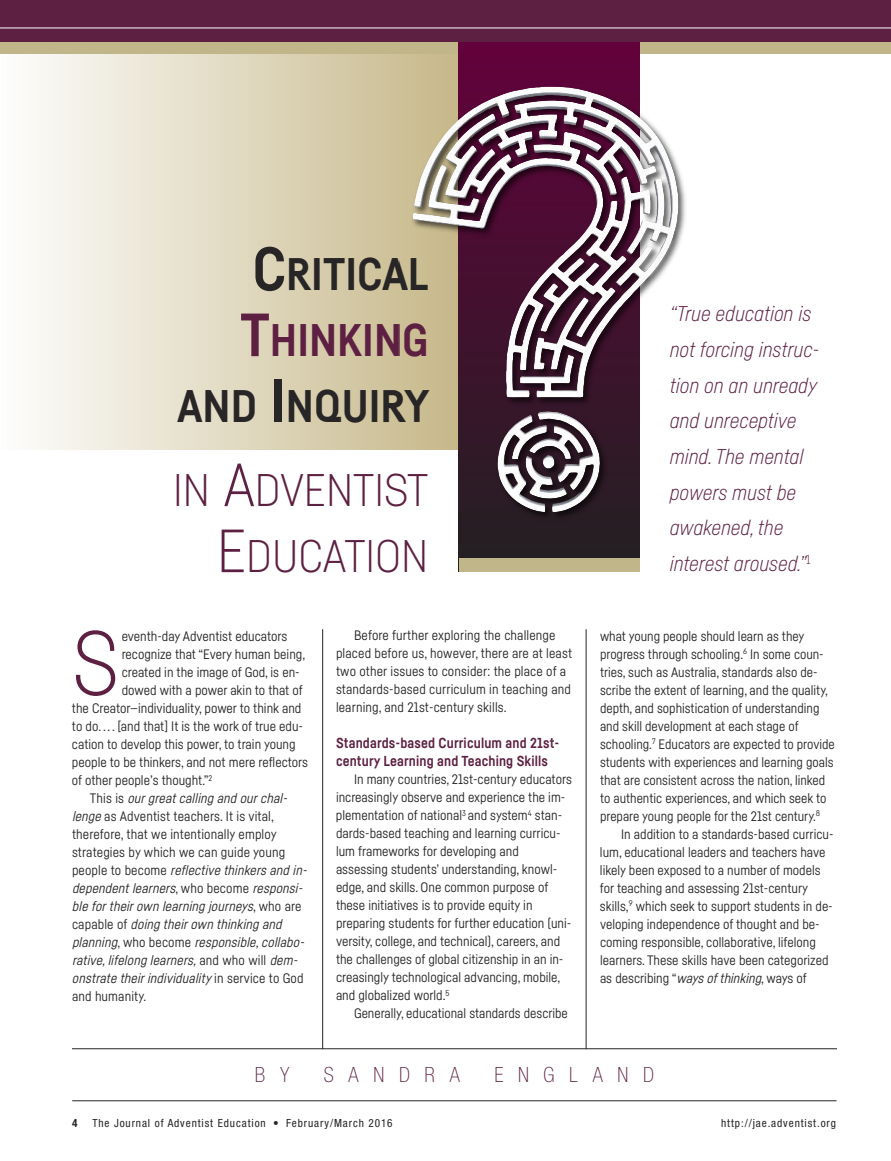
<style>
.page{position:relative;width:891px;height:1161px;background:#fff}
.page>*{position:absolute;margin:0;border:0;box-sizing:border-box;transform-origin:0 0}
.t1{font:300 89.55px "Fabrikat";color:#5e2042}
.t2{font:700 45px/66px "Fabrikat";color:#272526;text-align:right}
.t3{font:300 45px/66px "Fabrikat";color:#5e2042;text-align:right}
.t4{font:italic 300 21px/35.7px "Fabrikat";color:#5e2042}
.t5{font:100 condensed 21px "Helvetica Neue";letter-spacing:.7em;color:#5e2042}
.t6{font:700 14.25px/18px "Fabrikat";letter-spacing:.01em;color:#5e2042}
.t7{font:13.5px/18px "Fabrikat";color:#272526}
.t8{font:italic 13.5px "Fabrikat";color:#272526}
.t9{font:condensed 11.25px "Helvetica Neue";letter-spacing:.08em;color:#272526}
.t10{font:700 condensed 11.25px "Helvetica Neue";color:#272526}
.s1{font-size:60px}
.s2{font-size:60px;color:#5e2042}
.s3{color:#5e2042}
.s4{font-style:normal}
.s5{font-style:italic}
</style>
<div class="page">
<div style="left:1px;top:48px;width:466px;height:402px;background:linear-gradient(to right,#fefdfd,#c5b787)"></div>
<div style="left:0;top:40px;width:891px;height:14px;background:#c1b58a"></div>
<div style="left:459px;top:25px;width:181px;height:547px;background:#62023b"></div>
<hr style="left:322px;top:629px;width:1px;height:420px;background:#272526">
<hr style="left:586px;top:629px;width:1px;height:420px;background:#272526">
<hr style="left:72px;top:1101px;width:765px;height:1px;background:#272526">
<hr style="left:72px;top:1049px;width:765px;height:1px;background:#272526">
<div style="left:0;top:0;width:891px;height:41px;background:#5e2042"></div>
<img style="left:399px;top:67px;width:287px;height:505px">
<img style="left:519px;top:178px;width:148px;height:213px">
<div style="left:459px;top:558px;width:181px;height:14px;background:#c1b58a"></div>
<hr style="left:0;top:28px;width:891px;height:1px;background:#fff">
<h2 class="t2" style="left:177px;top:245px;width:254px"><span class="s1">C</span>RITICAL<br><span class="s2">T</span><span class="s3">HINKING<br></span>AND <span class="s1">I</span>NquIRy</h2>
<h2 class="t3" style="left:173px;top:461px;width:257px">IN <span class="s1">A</span>DVENTIST<br><span class="s1">E</span>DUCATION</h2>
<h1 class="t1" style="left:72px;top:632px;width:49px">S</h1>
<p class="t7" style="left:122px;top:628px;width:167px">eventh-day adventist educators</p>
<p class="t7" style="left:122px;top:646px;width:185px">recognize that “Every human being,</p>
<p class="t7" style="left:122px;top:664px;width:180px">created in the image of god, is en-</p>
<p class="t7" style="left:122px;top:682px;width:183px">dowed with a power akin to that of</p>
<p class="t7" style="left:72px;top:700px;width:231px">the Creator—individuality, power to think and</p>
<p class="t7" style="left:72px;top:718px;width:233px">to do. . . . [and that] it is the work of true edu-</p>
<p class="t7" style="left:72px;top:736px;width:225px">cation to develop this power, to train young</p>
<p class="t7" style="left:72px;top:754px;width:238px">people to be thinkers, and not mere reflectors</p>
<p class="t7" style="left:72px;top:772px;width:142px">of other people’s thought.”<sup>2</sup></p>
<p class="t8" style="left:90px;top:793px;width:201px"><span class="s4">t h i s i s</span> our great calling and our chal-</p>
<p class="t7" style="left:72px;top:808px;width:204px"><span class="s5">lenge</span>as adventist teachers. it is vital,</p>
<p class="t7" style="left:72px;top:826px;width:206px">therefore, that we intentionally employ</p>
<p class="t7" style="left:72px;top:844px;width:215px">strategies by which we can guide young</p>
<p class="t8" style="left:72px;top:865px;width:239px"><span class="s4">p e o p l e t o b e c o m e</span> reflective thinkers and in-</p>
<p class="t8" style="left:72px;top:883px;width:234px">dependent learners<span class="s4">, w h o b e c o m e</span> responsi-</p>
<p class="t8" style="left:72px;top:901px;width:231px">ble for their own learning journeys<span class="s4">, w h o a r e</span></p>
<p class="t8" style="left:72px;top:919px;width:214px"><span class="s4">c a p a b l e o f</span> doing their own thinking and</p>
<p class="t8" style="left:72px;top:937px;width:236px">planning<span class="s4">, w h o b e c o m e</span> responsible, collabo-</p>
<p class="t8" style="left:72px;top:955px;width:229px">rative, lifelong learners, <span class="s4">a n d w h o w i l l</span> dem-</p>
<p class="t8" style="left:72px;top:973px;width:233px">onstrate their individuality <span class="s4">i n s e r v i c e t o g o d</span></p>
<p class="t7" style="left:72px;top:988px;width:76px">and humanity.</p>
<p class="t7" style="left:336px;top:628px;width:238px;text-indent:18px">Before further exploring the challenge placed before us, however, there are at least two other issues to consider: the place of a standards-based curriculum in teaching and learning, and 21st-century skills.</p>
<p class="t6" style="left:336px;top:736px;width:225px">Standards-based Curriculum and 21st&shy;century Learning and Teaching Skills</p>
<p class="t7" style="left:336px;top:772px;width:237px;text-indent:18px">in many countries, 21st-century educators increasingly observe and experience the im&shy;plementation of national<sup>3</sup> and system<sup>4</sup> stan&shy;dards-based teaching and learning curricu&shy;lum frameworks for developing and assessing students’ understanding, knowl&shy;edge, and skills. One common purpose of these initiatives is to provide equity in preparing students for further education (uni&shy;versity, college, and technical), careers, and the challenges of global citizenship in an in&shy;creasingly technological advancing, mobile, and globalized world.<sup>5</sup></p>
<p class="t7" style="left:354px;top:1006px;width:215px">generally, educational standards describe</p>
<h3 class="t4" style="left:670px;top:298px;width:151px">“True education is not forcing instruc&shy;tion on an unready and unreceptive mind. The mental powers must be awakened, the interest aroused.”<sup>1</sup></h3>
<p class="t7" style="left:600px;top:628px;width:236px">what young people should learn as they progress through schooling.<sup>6</sup> in some coun&shy;tries, such as australia, standards also de&shy;scribe the extent of learning, and the quality, depth, and sophistication of understanding and skill development at each stage of schooling.<sup>7</sup> Educators are expected to provide students with experiences and learning goals that are consistent across the nation, linked to authentic experiences, and which seek to prepare young people for the 21st century.<sup>8</sup></p>
<p class="t7" style="left:600px;top:826px;width:235px;text-indent:21px">in addition to a standards-based curricu&shy;lum, educational leaders and teachers have likely been exposed to a number of models for teaching and assessing 21st-century skills,<sup>9</sup> which seek to support students in de&shy;veloping independence of thought and be&shy;coming responsible, collaborative, lifelong learners. these skills have been categorized as describing “<span class="s5">waysofthinking</span>, ways of</p>
<h3 class="t5" style="left:255px;top:1067px;width:36px">B Y</h3>
<h3 class="t5" style="left:324px;top:1067px;width:138px">SANDRA</h3>
<h3 class="t5" style="left:494px;top:1067px;width:161px">ENGLAND</h3>
<p class="t10" style="left:72px;top:1119px;width:7px">4</p>
<p class="t9" style="left:92px;top:1119px;width:302px">The Journal of Adventist Education • February/March 2016</p>
<p class="t9" style="left:721px;top:1119px;width:116px">http://jae.adventist.org</p>
</div>
